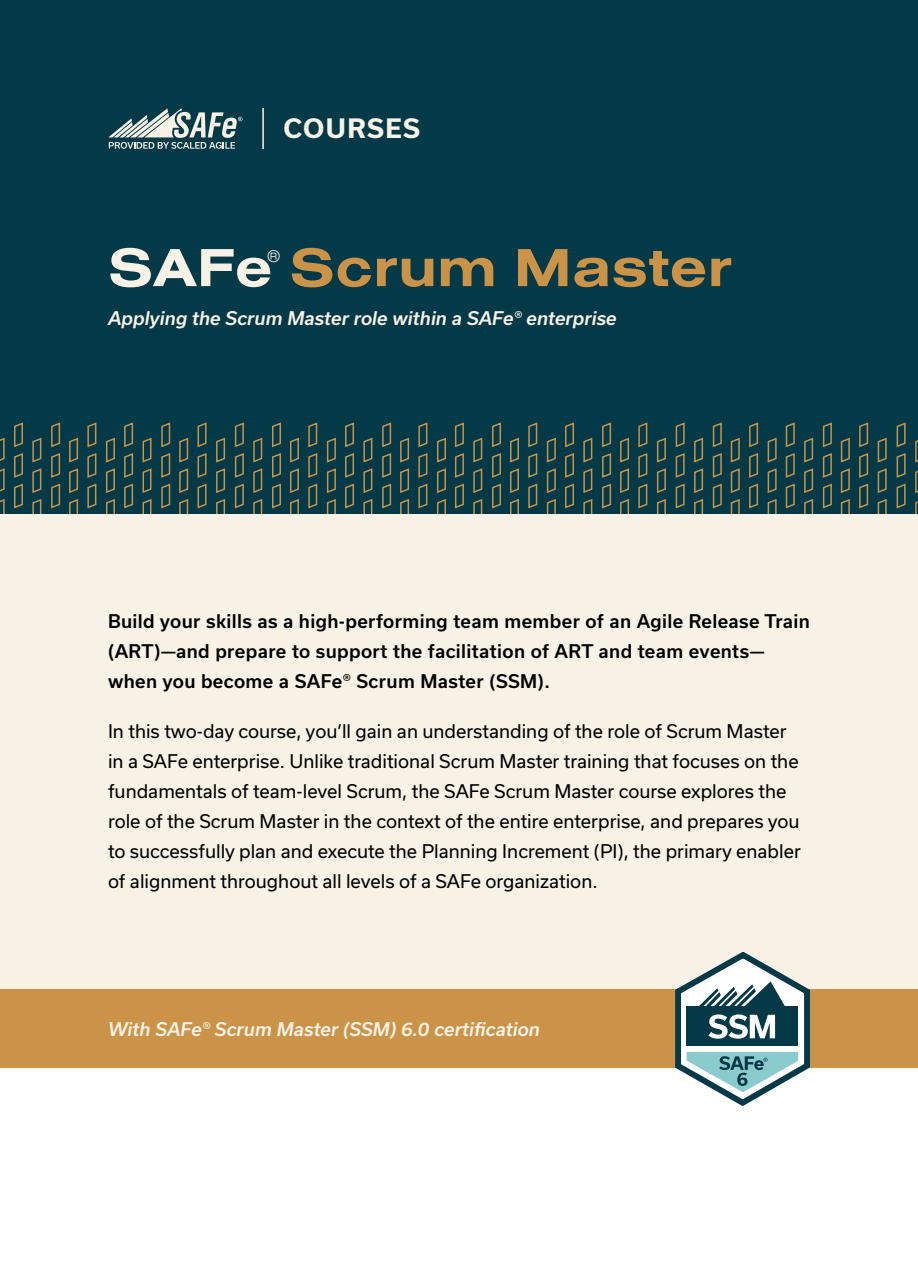
<style>
.page{position:relative;width:918px;height:1264px;background:#fff}
.page>*{position:absolute;margin:0;border:0;box-sizing:border-box;transform-origin:0 0}
.t1{font:700 55.5px "Nimbus San Ext";color:#ca9348}
.t2{font:700 25.5px "Usual";letter-spacing:.055em;color:#f8f2e6}
.t3{font:18px/30px "Usual";color:#000}
.t4{font:500 18px/30px "Usual";letter-spacing:.02em;color:#000}
.t5{font:italic 500 18px "Usual";color:#f8f2e6}
.t6{font:300 17.55px "Nimbus San Ext";color:#f8f2e6}
.s1{color:#f8f2e6}
</style>
<div class="page">
<div style="left:0;top:0;width:918px;height:1040px;background:#f8f2e6"></div>
<div style="left:0;top:989px;width:918px;height:79px;background:#ca9348"></div>
<div style="left:0;top:0;width:918px;height:513px;background:#043947"></div>
<svg style="left:14px;top:422px;width:432px;height:91px"></svg>
<svg style="left:454px;top:422px;width:464px;height:91px"></svg>
<svg style="left:675px;top:952px;width:135px;height:153px"></svg>
<hr style="left:262px;top:108px;width:2px;height:41px;background:#f8f2e6">
<svg style="left:108px;top:108px;width:135px;height:41px"></svg>
<h2 class="t2" style="left:283px;top:114px;width:138px">COURSES</h2>
<h1 class="t1" style="left:108px;top:230px;width:626px"><span class="s1">SAFe</span> Scrum Master</h1>
<p class="t6" style="left:267px;top:244px;width:15px">®</p>
<p class="t5" style="left:108px;top:308px;width:510px">Applying the Scrum Master role within a SAFe® enterprise</p>
<p class="t4" style="left:108px;top:606px;width:703px">Build your skills as a high-performing team member of an Agile Release Train (ART)—and prepare to support the facilitation of ART and team events— when you become a SAFe® Scrum Master (SSM).</p>
<p class="t3" style="left:108px;top:716px;width:694px">In this two-day course, you’ll gain an understanding of the role of Scrum Master in a SAFe enterprise. Unlike traditional Scrum Master training that focuses on the fundamentals of team-level Scrum, the SAFe Scrum Master course explores the role of the Scrum Master in the context of the entire enterprise, and prepares you to successfully plan and execute the Planning Increment (PI), the primary enabler of alignment throughout all levels of a SAFe organization.</p>
<p class="t5" style="left:108px;top:1018px;width:434px">With SAFe® Scrum Master (SSM) 6.0 certification</p>
</div>
